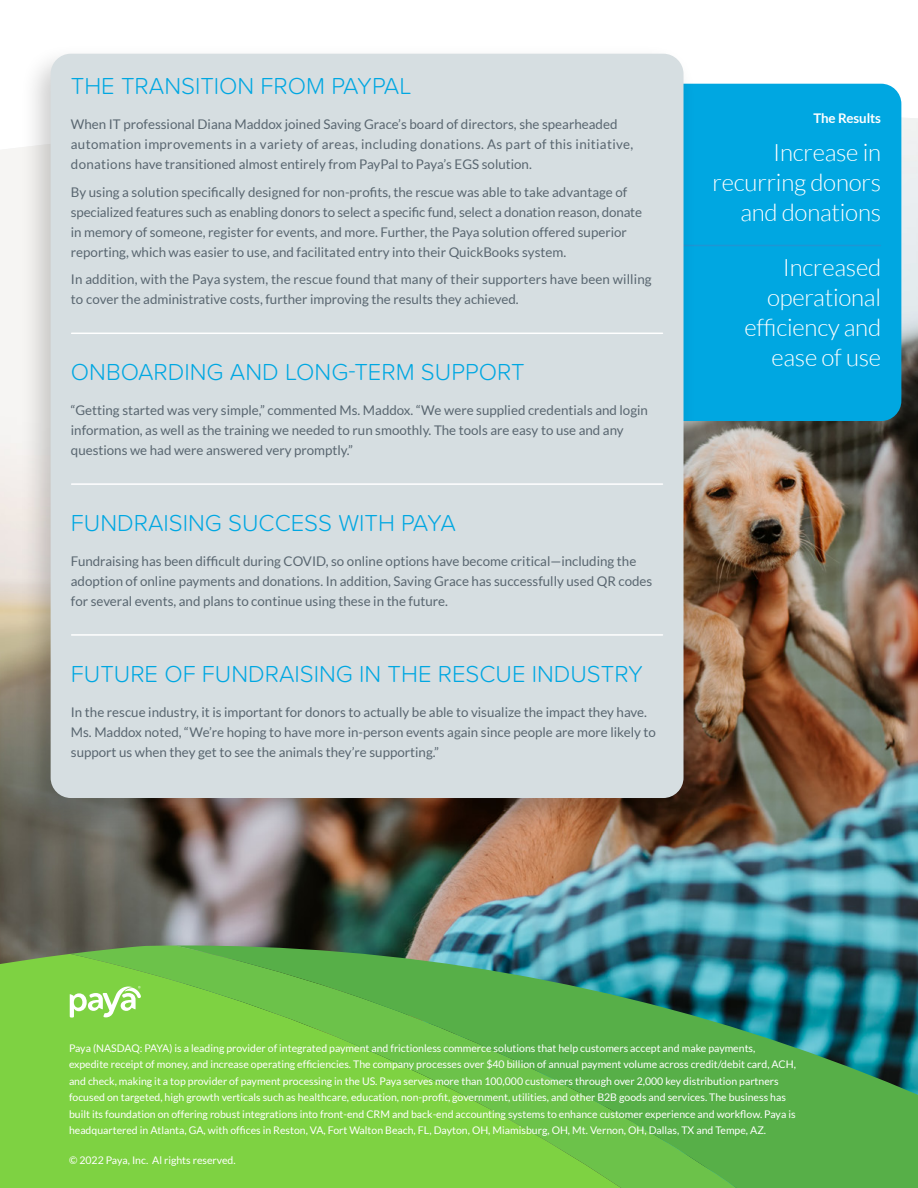
<style>
.page{position:relative;width:918px;height:1188px;background:#fff}
.page>*{position:absolute;margin:0;border:0;box-sizing:border-box;transform-origin:0 0}
.t1{font:300 24px "Proxima Soft";color:#00a7e1}
.t2{font:300 24px/30px "Lato";letter-spacing:-.01em;color:#fff;text-align:right}
.t3{font:13.35px/20px "Lato";color:#596670}
.t4{font:700 13.35px "Lato";letter-spacing:-.01em;color:#fff}
.t5{font:10.5px/16.5px "Lato";color:#fff}
</style>
<div class="page">
<img style="left:0;top:113px;width:918px;height:841px">
<div style="left:0;top:954px;width:70px;height:234px;background:#7ed242"></div>
<svg style="left:70px;top:946px;width:848px;height:242px;background:#5fb34f"></svg>
<div style="left:554px;top:84px;width:347px;height:337px;background:#00a7e1;border-radius:20px"></div>
<hr style="left:669px;top:245px;width:211px;height:1px;background:#1e95d3">
<div style="left:19px;top:43px;width:678px;height:789px;background:#000;opacity:.2"></div>
<div style="left:51px;top:54px;width:633px;height:744px;background:#d6dee1;border-radius:20px"></div>
<hr style="left:72px;top:333px;width:591px;height:1px;background:#fff">
<hr style="left:72px;top:483px;width:591px;height:2px;background:#fff">
<hr style="left:72px;top:634px;width:591px;height:2px;background:#fff">
<svg style="left:70px;top:986px;width:71px;height:32px"></svg>
<h1 class="t1" style="left:71px;top:68px;width:342px">THE TRANSITION FROM PAYPAL</h1>
<p class="t3" style="left:71px;top:115px;width:564px">When IT professional Diana Maddox joined Saving Grace’s board of directors, she spearheaded automation improvements in a variety of areas, including donations. As part of this initiative, donations have transitioned almost entirely from PayPal to Paya’s EGS solution.</p>
<p class="t3" style="left:71px;top:182px;width:573px">By using a solution specifically designed for non-profits, the rescue was able to take advantage of specialized features such as enabling donors to select a specific fund, select a donation reason, donate in memory of someone, register for events, and more. Further, the Paya solution offered superior reporting, which was easier to use, and facilitated entry into their QuickBooks system.</p>
<p class="t3" style="left:71px;top:270px;width:582px">In addition, with the Paya system, the rescue found that many of their supporters have been willing to cover the administrative costs, further improving the results they achieved.</p>
<h1 class="t1" style="left:71px;top:354px;width:455px">ONBOARDING AND LONG-TERM SUPPORT</h1>
<p class="t3" style="left:71px;top:400px;width:579px">“Getting started was very simple,” commented Ms. Maddox. “We were supplied credentials and login information, as well as the training we needed to run smoothly. The tools are easy to use and any questions we had were answered very promptly.”</p>
<h1 class="t1" style="left:71px;top:505px;width:387px">FUNDRAISING SUCCESS WITH PAYA</h1>
<p class="t3" style="left:71px;top:551px;width:583px">Fundraising has been difficult during COVID, so online options have become critical—including the adoption of online payments and donations. In addition, Saving Grace has successfully used QR codes for several events, and plans to continue using these in the future.</p>
<h1 class="t1" style="left:71px;top:656px;width:574px">FUTURE OF FUNDRAISING IN THE RESCUE INDUSTRY</h1>
<p class="t3" style="left:71px;top:702px;width:587px">In the rescue industry, it is important for donors to actually be able to visualize the impact they have.<br>Ms. Maddox noted, “We’re hoping to have more in-person events again since people are more likely to support us when they get to see the animals they’re supporting.”</p>
<p class="t4" style="left:813px;top:111px;width:69px">The Results</p>
<h1 class="t2" style="left:713px;top:137px;width:170px">Increase in recurring donors and donations</h1>
<h1 class="t2" style="left:744px;top:253px;width:138px">Increased operational efficiency and ease of use</h1>
<p class="t5" style="left:69px;top:1040px;width:728px">Paya (NASDAQ: PAYA) is a leading provider of integrated payment and frictionless commerce solutions that help customers accept and make payments, expedite receipt of money, and increase operating efficiencies. The company processes over $40 billion of annual payment volume across credit/debit card, ACH, and check, making it a top provider of payment processing in the US. Paya serves more than 100,000 customers through over 2,000 key distribution partners focused on targeted, high growth verticals such as healthcare, education, non-profit, government, utilities, and other B2B goods and services. The business has built its foundation on offering robust integrations into front-end CRM and back-end accounting systems to enhance customer experience and workflow. Paya is headquartered in Atlanta, GA, with offices in Reston, VA, Fort Walton Beach, FL, Dayton, OH, Miamisburg, OH, Mt. Vernon, OH, Dallas, TX and Tempe, AZ.</p>
<p class="t5" style="left:69px;top:1152px;width:168px">© 2022 Paya, Inc. Al rights reserved.</p>
</div>
